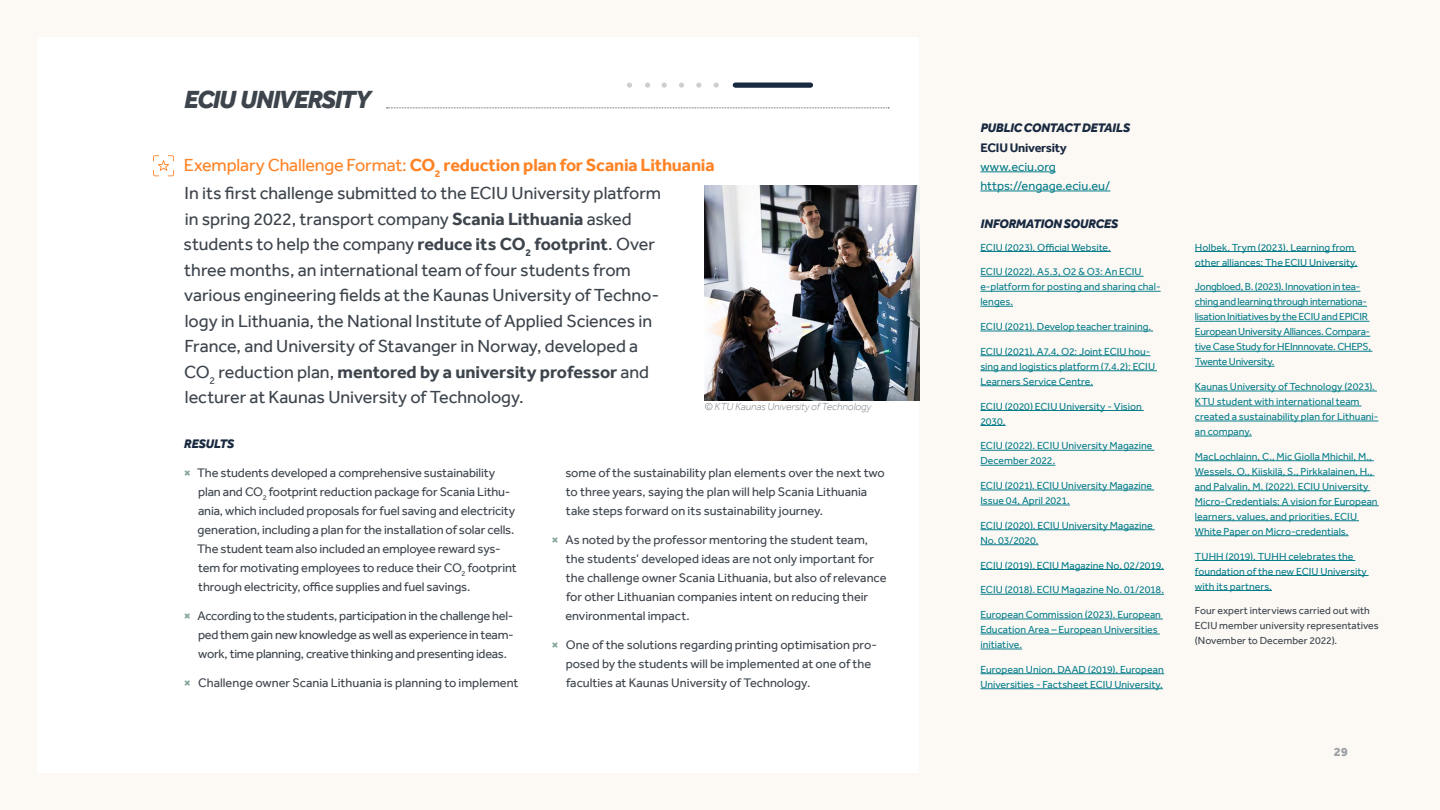
<style>
.page{position:relative;width:1440px;height:810px;background:#fff}
.page>*{position:absolute;margin:0;border:0;box-sizing:border-box;transform-origin:0 0}
.t1{font:italic 800 25.5px "Effra";letter-spacing:-.05em;color:#3d444c}
.t2{font:18px/25.5px "Effra";letter-spacing:-.005em;color:#3d444c}
.t3{font:12.75px/19.1px "Effra";letter-spacing:-.005em;color:#3d444c}
.t4{font:italic 800 12.75px "Effra";letter-spacing:-.02em;color:#192940}
.t5{font:12.75px/19.1px "Effra";color:#087e8b}
.t6{font:700 12.75px "Effra";letter-spacing:-.025em;color:#192940}
.t7{font:800 12.75px "Effra";color:#9ea1a5}
.t8{font:10.5px/15px "Effra";color:#087e8b}
.t9{font:10.5px/15px "Effra";letter-spacing:-.025em;color:#087e8b}
.t10{font:10.5px/15px "Effra";color:#3d444c}
.t11{font:italic 300 10.5px "Effra";color:#777c82}
.s1{color:#fe8326}
.s2{font-weight:700;color:#fe8326}
.s3{font-weight:700}
.s4{font-weight:800;color:#84a59d}
</style>
<div class="page">
<div style="left:919px;top:0;width:521px;height:810px;background:#fcf9f5"></div>
<hr style="left:980px;top:172px;width:76px;height:1px;background:#087e8b">
<hr style="left:980px;top:191px;width:130px;height:1px;background:#087e8b">
<hr style="left:980px;top:251px;width:131px;height:1px;background:#087e8b">
<hr style="left:980px;top:276px;width:164px;height:1px;background:#087e8b">
<hr style="left:980px;top:291px;width:181px;height:1px;background:#087e8b">
<hr style="left:980px;top:306px;width:33px;height:1px;background:#087e8b">
<hr style="left:980px;top:331px;width:173px;height:1px;background:#087e8b">
<hr style="left:980px;top:355px;width:170px;height:1px;background:#087e8b">
<hr style="left:980px;top:370px;width:177px;height:1px;background:#087e8b">
<hr style="left:980px;top:385px;width:113px;height:1px;background:#087e8b">
<hr style="left:980px;top:410px;width:164px;height:1px;background:#087e8b">
<svg style="left:980px;top:425px;width:26px;height:1px"></svg>
<hr style="left:980px;top:450px;width:174px;height:1px;background:#087e8b">
<hr style="left:980px;top:465px;width:75px;height:1px;background:#087e8b">
<hr style="left:980px;top:490px;width:174px;height:1px;background:#087e8b">
<hr style="left:980px;top:505px;width:90px;height:1px;background:#087e8b">
<hr style="left:980px;top:529px;width:175px;height:1px;background:#087e8b">
<hr style="left:980px;top:544px;width:59px;height:1px;background:#087e8b">
<hr style="left:980px;top:569px;width:184px;height:1px;background:#087e8b">
<hr style="left:980px;top:594px;width:184px;height:1px;background:#087e8b">
<hr style="left:980px;top:619px;width:183px;height:1px;background:#087e8b">
<hr style="left:980px;top:634px;width:180px;height:1px;background:#087e8b">
<hr style="left:980px;top:649px;width:42px;height:1px;background:#087e8b">
<hr style="left:980px;top:673px;width:184px;height:1px;background:#087e8b">
<hr style="left:980px;top:688px;width:183px;height:1px;background:#087e8b">
<hr style="left:1195px;top:251px;width:161px;height:1px;background:#087e8b">
<hr style="left:1195px;top:266px;width:163px;height:1px;background:#087e8b">
<hr style="left:1195px;top:291px;width:165px;height:1px;background:#087e8b">
<hr style="left:1195px;top:306px;width:172px;height:1px;background:#087e8b">
<hr style="left:1195px;top:321px;width:175px;height:1px;background:#087e8b">
<hr style="left:1195px;top:336px;width:175px;height:1px;background:#087e8b">
<hr style="left:1195px;top:351px;width:177px;height:1px;background:#087e8b">
<hr style="left:1195px;top:366px;width:80px;height:1px;background:#087e8b">
<hr style="left:1195px;top:391px;width:182px;height:1px;background:#087e8b">
<hr style="left:1195px;top:406px;width:166px;height:1px;background:#087e8b">
<hr style="left:1195px;top:421px;width:183px;height:1px;background:#087e8b">
<hr style="left:1195px;top:436px;width:57px;height:1px;background:#087e8b">
<hr style="left:1195px;top:460px;width:179px;height:1px;background:#087e8b">
<hr style="left:1195px;top:475px;width:179px;height:1px;background:#087e8b">
<hr style="left:1195px;top:490px;width:175px;height:1px;background:#087e8b">
<hr style="left:1195px;top:505px;width:184px;height:1px;background:#087e8b">
<hr style="left:1195px;top:520px;width:164px;height:1px;background:#087e8b">
<hr style="left:1195px;top:535px;width:154px;height:1px;background:#087e8b">
<hr style="left:1195px;top:560px;width:160px;height:1px;background:#087e8b">
<hr style="left:1195px;top:575px;width:174px;height:1px;background:#087e8b">
<hr style="left:1195px;top:590px;width:77px;height:1px;background:#087e8b">
<div style="left:735px;top:82px;width:76px;height:6px;background:#192940"></div>
<svg style="left:387px;top:108px;width:502px;height:1px"></svg>
<svg style="left:153px;top:155px;width:21px;height:21px"></svg>
<div style="left:0;top:0;width:37px;height:810px;background:#fcf9f5"></div>
<div style="left:31px;top:0;width:1409px;height:37px;background:#fcf9f5"></div>
<div style="left:18px;top:773px;width:1422px;height:37px;background:#fcf9f5"></div>
<img style="left:705px;top:186px;width:214px;height:214px">
<h1 class="t1" style="left:184px;top:84px;width:188px">ECIU UNIVERSITY</h1>
<h2 class="t2" style="left:184px;top:150px;width:532px;line-height:28.7px"><span class="s1">Exemplary Challenge Format:</span> <span class="s2">CO</span><sub>2</sub> <span class="s2">reduction plan for Scania Lithuania<br></span>In its first challenge submitted to the ECIU University platform</h2>
<p class="t2" style="left:184px;top:206px;width:477px">in spring 2022, transport company <span class="s3">Scania Lithuania</span> asked students to help the company <span class="s3">reduce its CO</span><sub>2</sub> <span class="s3">footprint</span>. Over three months, an international team of four students from various engineering fields at the Kaunas University of Techno&shy;logy in Lithuania, the National Institute of Applied Sciences in France, and University of Stavanger in Norway, developed a CO<sub>2</sub> reduction plan, <span class="s3">mentored by a university professor</span> and lecturer at Kaunas University of Technology.</p>
<p class="t11" style="left:705px;top:400px;width:168px">© KTU Kaunas University of Technology</p>
<p class="t4" style="left:184px;top:436px;width:52px">RESULTS</p>
<p class="t3" style="left:197px;top:463px;width:321px;text-indent:-13px"><span class="s4">×</span> The students developed a comprehensive sustainability plan and CO<sub>2</sub> footprint reduction package for Scania Lithu&shy;ania, which included proposals for fuel saving and electricity generation, including a plan for the installation of solar cells.<br>The student team also included an employee reward sys&shy;tem for motivating employees to reduce their CO<sub>2</sub> footprint through electricity, office supplies and fuel savings.</p>
<p class="t3" style="left:198px;top:606px;width:317px;text-align:justify;text-indent:-14px"><span class="s4">×</span> According to the students, participation in the challenge hel&shy;ped them gain new knowledge as well as experience in team&shy;work, time planning, creative thinking and presenting ideas.</p>
<p class="t3" style="left:184px;top:673px;width:336px"><span class="s4">×</span> Challenge owner Scania Lithuania is planning to implement</p>
<p class="t3" style="left:565px;top:463px;width:321px">some of the sustainability plan elements over the next two to three years, saying the plan will help Scania Lithuania take steps forward on its sustainability journey.</p>
<p class="t3" style="left:565px;top:530px;width:323px;text-indent:-14px"><span class="s4">×</span> As noted by the professor mentoring the student team, the students’ developed ideas are not only important for the challenge owner Scania Lithuania, but also of relevance for other Lithuanian companies intent on reducing their environmental impact.</p>
<p class="t3" style="left:566px;top:635px;width:313px;text-indent:-14px"><span class="s4">×</span> One of the solutions regarding printing optimisation pro&shy;posed by the students will be implemented at one of the faculties at Kaunas University of Technology.</p>
<p class="t4" style="left:980px;top:121px;width:151px">PUBLIC CONTACT DETAILS</p>
<p class="t6" style="left:980px;top:140px;width:88px">ECIU University</p>
<p class="t5" style="left:980px;top:157px;width:131px">www.eciu.org https://engage.eciu.eu/</p>
<p class="t4" style="left:980px;top:216px;width:139px">INFORMATION SOURCES</p>
<p class="t8" style="left:980px;top:239px;width:132px">ECIU (2023). Official Website.</p>
<p class="t8" style="left:980px;top:264px;width:182px">ECIU (2022). A5.3, O2 &amp; O3: An ECIU e-platform for posting and sharing chal&shy;lenges.</p>
<p class="t8" style="left:980px;top:319px;width:172px">ECIU (2021). Develop teacher training.</p>
<p class="t8" style="left:980px;top:344px;width:176px">ECIU (2021). A7.4, O2: Joint ECIU hou&shy;sing and logistics platform (7.4.2): ECIU<br>Learners Service Centre.</p>
<p class="t8" style="left:980px;top:398px;width:163px">ECIU (2020) ECIU University - Vision<br>2030.</p>
<p class="t8" style="left:980px;top:438px;width:174px">ECIU (2022). ECIU University Magazine<br>December 2022.</p>
<p class="t8" style="left:980px;top:478px;width:173px">ECIU (2021). ECIU University Magazine<br>Issue 04, April 2021.</p>
<p class="t8" style="left:980px;top:518px;width:174px">ECIU (2020). ECIU University Magazine<br>No. 03/2020.</p>
<p class="t8" style="left:980px;top:557px;width:185px">ECIU (2019). ECIU Magazine No. 02/2019.</p>
<p class="t8" style="left:980px;top:582px;width:185px">ECIU (2018). ECIU Magazine No. 01/2018.</p>
<p class="t8" style="left:980px;top:607px;width:182px">European Commission (2023). European<br>Education Area – European Universities initiative.</p>
<p class="t8" style="left:980px;top:662px;width:185px">European Union, DAAD (2019). European<br>Universities - Factsheet ECIU University.</p>
<p class="t8" style="left:1195px;top:239px;width:164px">Holbek, Trym (2023). Learning from other alliances: The ECIU University.</p>
<p class="t9" style="left:1195px;top:279px;width:178px">Jongbloed, B. (2023). Innovation in tea&shy;ching and learning through internationa&shy;lisation Initiatives by the ECIU and EPICIR European University Alliances. Compara&shy;tive Case Study for HEInnnovate. CHEPS, Twente University.</p>
<p class="t8" style="left:1195px;top:379px;width:185px">Kaunas University of Technology (2023).<br>KTU student with international team created a sustainability plan for Lithuani&shy;an company.</p>
<p class="t8" style="left:1195px;top:449px;width:184px">MacLochlainn, C., Mic Giolla Mhichil, M., Wessels, O., Kiiskilä, S., Pirkkalainen, H., and Palvalin, M. (2022). ECIU University Micro-Credentials: A vision for European learners, values, and priorities. ECIU White Paper on Micro-credentials.</p>
<p class="t8" style="left:1195px;top:548px;width:173px">TUHH (2019). TUHH celebrates the foundation of the new ECIU University with its partners.</p>
<p class="t10" style="left:1195px;top:603px;width:185px">Four expert interviews carried out with<br>ECIU member university representatives (November to December 2022).</p>
<p class="t7" style="left:1334px;top:744px;width:16px">29</p>
</div>
